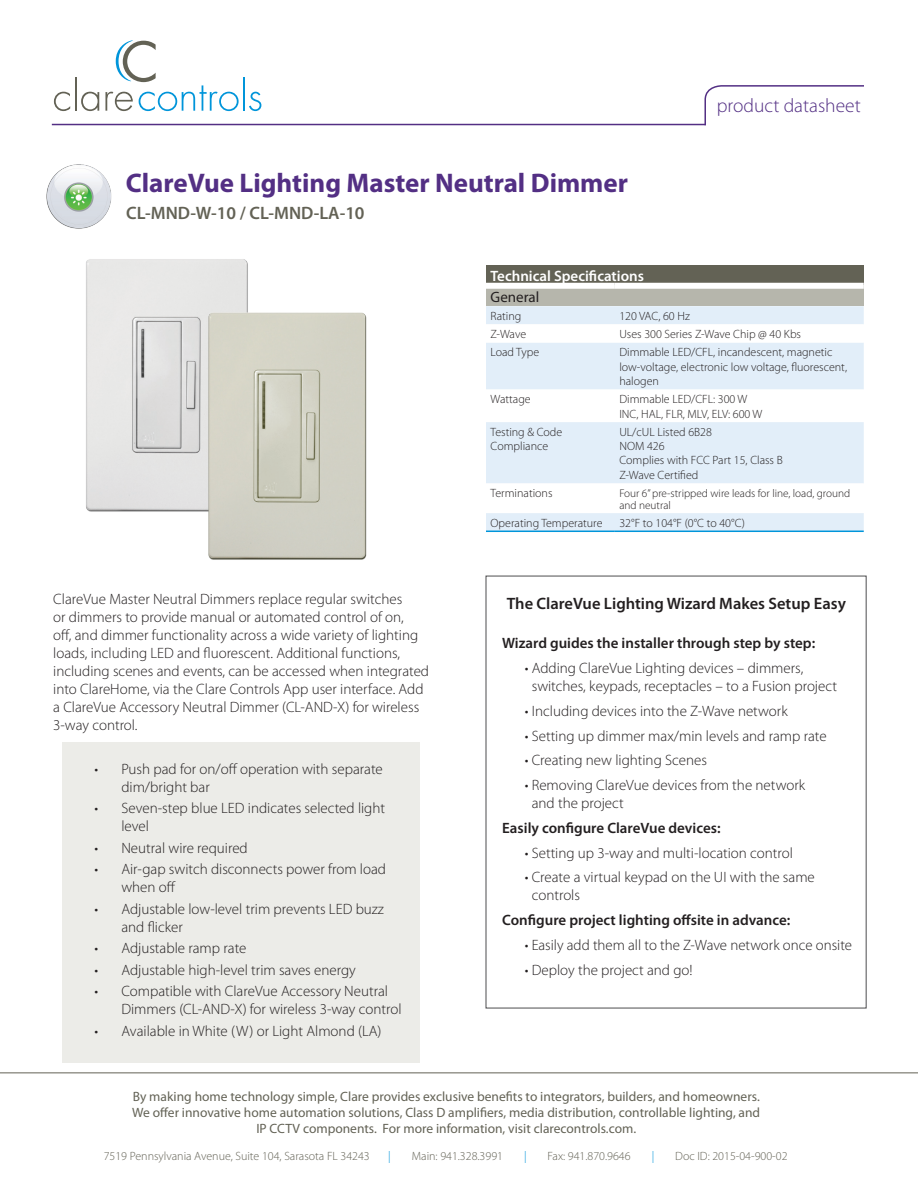
<style>
.page{position:relative;width:918px;height:1188px;background:#fff}
.page>*{position:absolute;margin:0;border:0;box-sizing:border-box;transform-origin:0 0}
.t1{font:700 27px "Myriad Pro";color:#532f84}
.t2{font:300 19.5px "Myriad Pro";color:#532f84}
.t3{font:600 18px "Myriad Pro";color:#636255}
.t4{font:600 16.5px "Myriad Pro";color:#231f20}
.t5{font:300 15px/18px "Myriad Pro";color:#231f20}
.t6{font:600 15px "Myriad Pro";color:#231f20}
.t7{font:600 15px "Myriad Pro";color:#fff}
.Table_Header__white{font:15px "Myriad Pro";color:#231f20}
.t8{font:13.5px/16.2px "Myriad Pro";color:#636255;text-align:center}
.Table_Body__black{font:300 12px/14.4px "Myriad Pro";color:#231f20}
.t9{font:300 12px "Myriad Pro";color:#636255}
.t10{font:300 12px "Myriad Pro";color:#0095da}
.Table_Body__black-2{font:300 11.25px/12px "Myriad Pro";color:#231f20}
</style>
<div class="page">
<div style="left:63px;top:742px;width:357px;height:320px;background:#ecece8"></div>
<img style="left:86px;top:259px;width:162px;height:253px">
<img style="left:197px;top:308px;width:170px;height:252px">
<svg style="left:54px;top:92px;width:16px;height:19px"></svg>
<hr style="left:75px;top:77px;width:2px;height:34px;background:#636255">
<svg style="left:81px;top:92px;width:18px;height:19px"></svg>
<hr style="left:243px;top:77px;width:2px;height:34px;background:#0095da">
<svg style="left:249px;top:92px;width:12px;height:19px"></svg>
<svg style="left:105px;top:40px;width:134px;height:71px"></svg>
<hr style="left:52px;top:124px;width:654px;height:1px;background:#532f84">
<img style="left:46px;top:164px;width:66px;height:65px">
<svg style="left:704px;top:85px;width:160px;height:41px"></svg>
<div style="left:486px;top:265px;width:378px;height:21px;background:#636255"></div>
<div style="left:486px;top:286px;width:378px;height:20px;background:#b6b6ac"></div>
<div style="left:486px;top:306px;width:378px;height:225px;background:#e2eef9"></div>
<svg style="left:486px;top:324px;width:378px;height:189px;fill:#e2eef9"></svg>
<div style="left:486px;top:283px;width:129px;height:6px;background:#fff"></div>
<div style="left:615px;top:283px;width:249px;height:6px;background:#fff"></div>
<hr style="left:486px;top:531px;width:129px;height:1px;background:#0095da">
<hr style="left:615px;top:531px;width:249px;height:1px;background:#0095da">
<hr style="left:0;top:1072px;width:918px;height:1px;background:#636255">
<p class="t1" style="left:126px;top:165px;width:504px">ClareVue Lighting Master Neutral Dimmer</p>
<p class="t3" style="left:126px;top:201px;width:240px">CL-MND-W-10 / CL-MND-LA-10</p>
<p class="t2" style="left:717px;top:94px;width:145px">product datasheet</p>
<p class="t7" style="left:491px;top:267px;width:155px">Technical Specifications</p>
<p class="Table_Header__white" style="left:491px;top:287px;width:50px">General</p>
<p class="Table_Body__black" style="left:491px;top:308px;width:32px">Rating</p>
<p class="Table_Body__black" style="left:619px;top:308px;width:72px">120 VAC, 60 Hz</p>
<p class="Table_Body__black" style="left:491px;top:327px;width:37px">Z-Wave</p>
<p class="Table_Body__black" style="left:619px;top:327px;width:183px">Uses 300 Series Z-Wave Chip @ 40 Kbs</p>
<p class="Table_Body__black" style="left:491px;top:345px;width:50px">Load Type</p>
<p class="Table_Body__black" style="left:619px;top:345px;width:229px">Dimmable LED/CFL, incandescent, magnetic low-voltage, electronic low voltage, fluorescent, halogen</p>
<p class="Table_Body__black" style="left:491px;top:392px;width:42px">Wattage</p>
<p class="Table_Body__black" style="left:619px;top:392px;width:130px">Dimmable LED/CFL: 300 W</p>
<p class="Table_Body__black" style="left:619px;top:406px;width:145px">INC, HAL, FLR, MLV, ELV: 600 W</p>
<p class="Table_Body__black" style="left:491px;top:424px;width:73px">Testing &amp; Code<br>Compliance</p>
<p class="Table_Body__black" style="left:619px;top:424px;width:94px">UL/cUL Listed 6B28</p>
<p class="Table_Body__black" style="left:619px;top:439px;width:47px">NOM 426</p>
<p class="Table_Body__black" style="left:619px;top:453px;width:165px">Complies with FCC Part 15, Class B</p>
<p class="Table_Body__black" style="left:619px;top:468px;width:81px">Z-Wave Certified</p>
<p class="t5" style="left:53px;top:590px;width:377px">ClareVue Master Neutral Dimmers replace regular switches<br>or dimmers to provide manual or automated control of on,<br>off, and dimmer functionality across a wide variety of lighting loads, including LED and fluorescent. Additional functions, including scenes and events, can be accessed when integrated into ClareHome, via the Clare Controls App user interface. Add a ClareVue Accessory Neutral Dimmer (CL-AND-X) for wireless 3-way control.</p>
<p class="t5" style="left:121px;top:760px;width:263px;text-indent:-27px">• Push pad for on/off operation with separate dim/bright bar</p>
<p class="t5" style="left:121px;top:799px;width:265px;text-indent:-27px">• Seven-step blue LED indicates selected light level</p>
<p class="t5" style="left:94px;top:839px;width:155px">• Neutral wire required</p>
<p class="t5" style="left:121px;top:860px;width:266px;text-indent:-27px">• Air-gap switch disconnects power from load when off</p>
<p class="t5" style="left:121px;top:900px;width:264px;text-indent:-27px">• Adjustable low-level trim prevents LED buzz and flicker</p>
<p class="t5" style="left:94px;top:939px;width:154px">• Adjustable ramp rate</p>
<p class="t5" style="left:94px;top:961px;width:263px">• Adjustable high-level trim saves energy</p>
<p class="t5" style="left:121px;top:982px;width:282px;text-indent:-27px">• Compatible with ClareVue Accessory Neutral<br>Dimmers (CL-AND-X) for wireless 3-way control</p>
<p class="t5" style="left:94px;top:1022px;width:289px">• Available in White (W) or Light Almond (LA)</p>
<p class="Table_Body__black" style="left:491px;top:486px;width:63px">Terminations</p>
<p class="Table_Body__black-2" style="left:619px;top:487px;width:232px">Four 6” pre-stripped wire leads for line, load, ground and neutral</p>
<p class="Table_Body__black" style="left:491px;top:515px;width:113px">Operating Temperature</p>
<p class="Table_Body__black" style="left:619px;top:515px;width:127px">32°F to 104°F (0°C to 40°C)</p>
<p class="t4" style="left:507px;top:593px;width:341px">The ClareVue Lighting Wizard Makes Setup Easy</p>
<p class="t6" style="left:502px;top:634px;width:314px">Wizard guides the installer through step by step:</p>
<p class="t5" style="left:532px;top:659px;width:307px;text-indent:-7px">• Adding ClareVue Lighting devices – dimmers, switches, keypads, receptacles – to a Fusion project</p>
<p class="t5" style="left:525px;top:702px;width:264px">• Including devices into the Z-Wave network</p>
<p class="t5" style="left:525px;top:726px;width:304px">• Setting up dimmer max/min levels and ramp rate</p>
<p class="t5" style="left:525px;top:751px;width:184px">• Creating new lighting Scenes</p>
<p class="t5" style="left:532px;top:776px;width:275px;text-indent:-7px">• Removing ClareVue devices from the network and the project</p>
<p class="t6" style="left:502px;top:818px;width:220px">Easily configure ClareVue devices:</p>
<p class="t5" style="left:525px;top:843px;width:270px">• Setting up 3-way and multi-location control</p>
<p class="t5" style="left:532px;top:868px;width:285px;text-indent:-7px">• Create a virtual keypad on the UI with the same controls</p>
<p class="t6" style="left:502px;top:910px;width:290px">Configure project lighting offsite in advance:</p>
<p class="t5" style="left:525px;top:936px;width:329px">• Easily add them all to the Z-Wave network once onsite</p>
<p class="t5" style="left:525px;top:960px;width:169px">• Deploy the project and go!</p>
<p class="t8" style="left:132px;top:1088px;width:630px">By making home technology simple, Clare provides exclusive benefits to integrators, builders, and homeowners.<br>We offer innovative home automation solutions, Class D amplifiers, media distribution, controllable lighting, and<br>IP CCTV components. For more information, visit clarecontrols.com.</p>
<p class="t9" style="left:104px;top:1149px;width:268px">7519 Pennsylvania Avenue, Suite 104, Sarasota FL 34243</p>
<p class="t10" style="left:388px;top:1149px;width:4px">|</p>
<p class="t9" style="left:412px;top:1149px;width:93px">Main: 941.328.3991</p>
<p class="t10" style="left:524px;top:1149px;width:4px">|</p>
<p class="t9" style="left:548px;top:1149px;width:85px">Fax: 941.870.9646</p>
<p class="t10" style="left:652px;top:1149px;width:4px">|</p>
<p class="t9" style="left:675px;top:1149px;width:114px">Doc ID: 2015-04-900-02</p>
</div>
